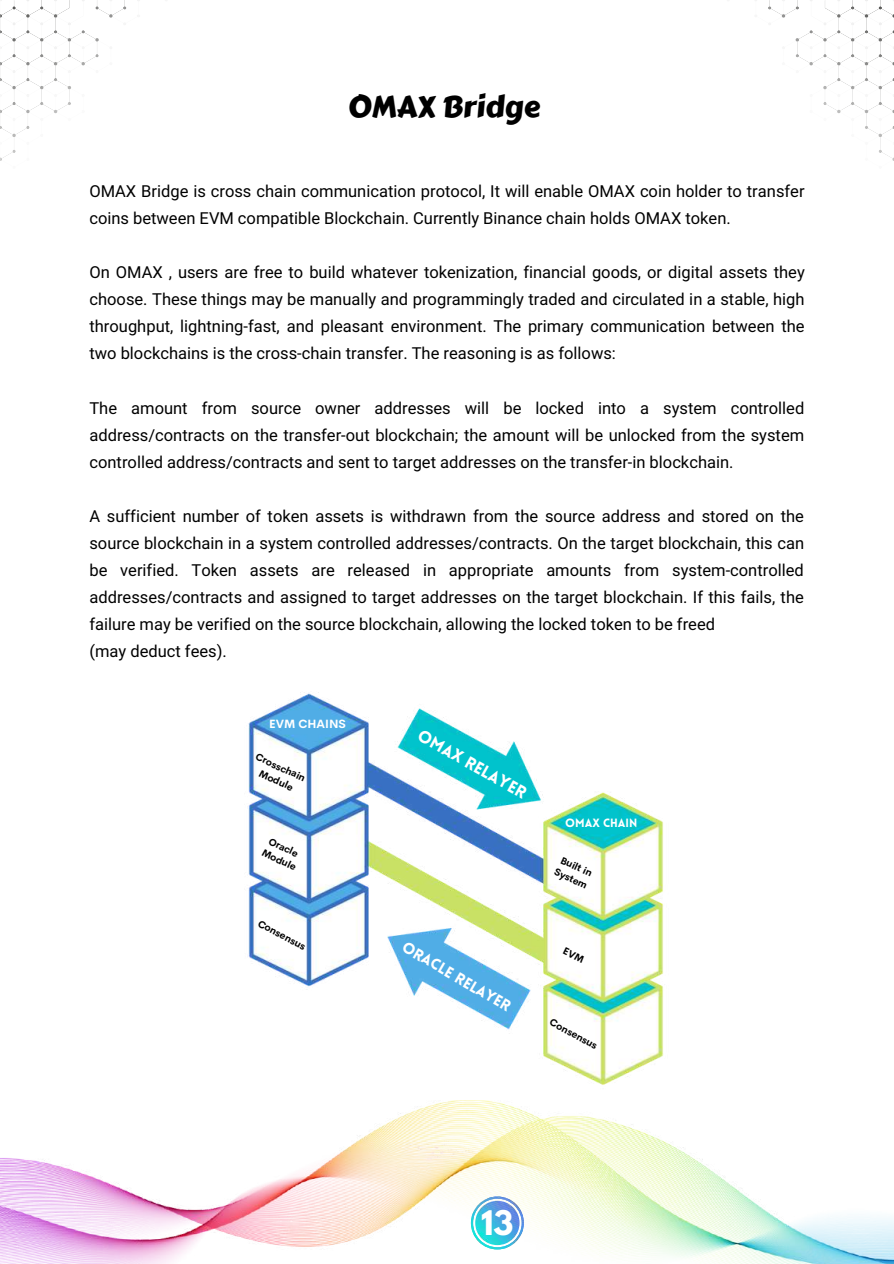
<style>
.page{position:relative;width:894px;height:1264px;background:#fff}
.page>*{position:absolute;margin:0;border:0;box-sizing:border-box;transform-origin:0 0}
.t1{font:30px "Carter One";color:#000}
.t2{font:700 30px "League Spartan";color:#fff}
.t3{font:900 16.8px "Lovelo";color:#fff}
.t4{font:16.5px/27px "Araboto";color:#000}
.t5{font:900 15.3px "Lovelo";color:#fff}
.t6{font:700 11.7px "Cerebri Sans";color:#fff}
.t7{font:900 11.7px "Lovelo";color:#fff}
.t8{font:700 9.9px/13.2px "Cerebri Sans";color:#000}
</style>
<div class="page">
<svg style="left:0;top:0;width:140px;height:161px"></svg>
<svg style="left:755px;top:0;width:139px;height:161px"></svg>
<img style="left:0;top:1100px;width:893px;height:163px">
<img style="left:248px;top:692px;width:416px;height:393px">
<svg style="left:563px;top:947px;width:21px;height:15px"></svg>
<h1 class="t1" style="left:347px;top:84px;width:194px">OMAX Bridge</h1>
<p class="t4" style="left:89px;top:179px;width:716px">OMAX Bridge is cross chain communication protocol, It will enable OMAX coin holder to transfer coins between EVM compatible Blockchain. Currently Binance chain holds OMAX token.</p>
<p class="t4" style="left:89px;top:260px;width:716px;text-align:justify">On OMAX , users are free to build whatever tokenization, financial goods, or digital assets they choose. These things may be manually and programmingly traded and circulated in a stable, high throughput, lightning-fast, and pleasant environment. The primary communication between the two blockchains is the cross-chain transfer. The reasoning is as follows:</p>
<p class="t4" style="left:89px;top:395px;width:716px;text-align:justify">The amount from source owner addresses will be locked into a system controlled address/contracts on the transfer-out blockchain; the amount will be unlocked from the system controlled address/contracts and sent to target addresses on the transfer-in blockchain.</p>
<p class="t4" style="left:89px;top:503px;width:716px">A sufficient number of token assets is withdrawn from the source address and stored on the source blockchain in a system controlled addresses/contracts. On the target blockchain, this can be verified. Token assets are released in appropriate amounts from system-controlled addresses/contracts and assigned to target addresses on the target blockchain. If this fails, the failure may be verified on the source blockchain, allowing the locked token to be freed<br>(may deduct fees).</p>
<p class="t6" style="left:269px;top:716px;width:78px">EVM CHAINS</p>
<p class="t8" style="left:259px;top:750px;width:55px;line-height:13.6px;text-align:center;rotate:24deg">Crosschain<br>Module</p>
<p class="t8" style="left:271px;top:834px;width:38px;rotate:25deg">Oracle<br>Module</p>
<p class="t8" style="left:262px;top:916px;width:54px;rotate:28deg">Consensus</p>
<p class="t3" style="left:422px;top:728px;width:123px;rotate:29deg">OMAX Relayer</p>
<p class="t5" style="left:406px;top:940px;width:124px;rotate:30deg">ORACLE Relayer</p>
<p class="t7" style="left:565px;top:817px;width:74px">OMAX CHAIN</p>
<p class="t8" style="left:563px;top:853px;width:37px;rotate:25deg">Built in<br>System</p>
<p class="t8" style="left:553px;top:1015px;width:54px;rotate:28deg">Consensus</p>
<h1 class="t2" style="left:481px;top:1207px;width:34px">13</h1>
</div>
